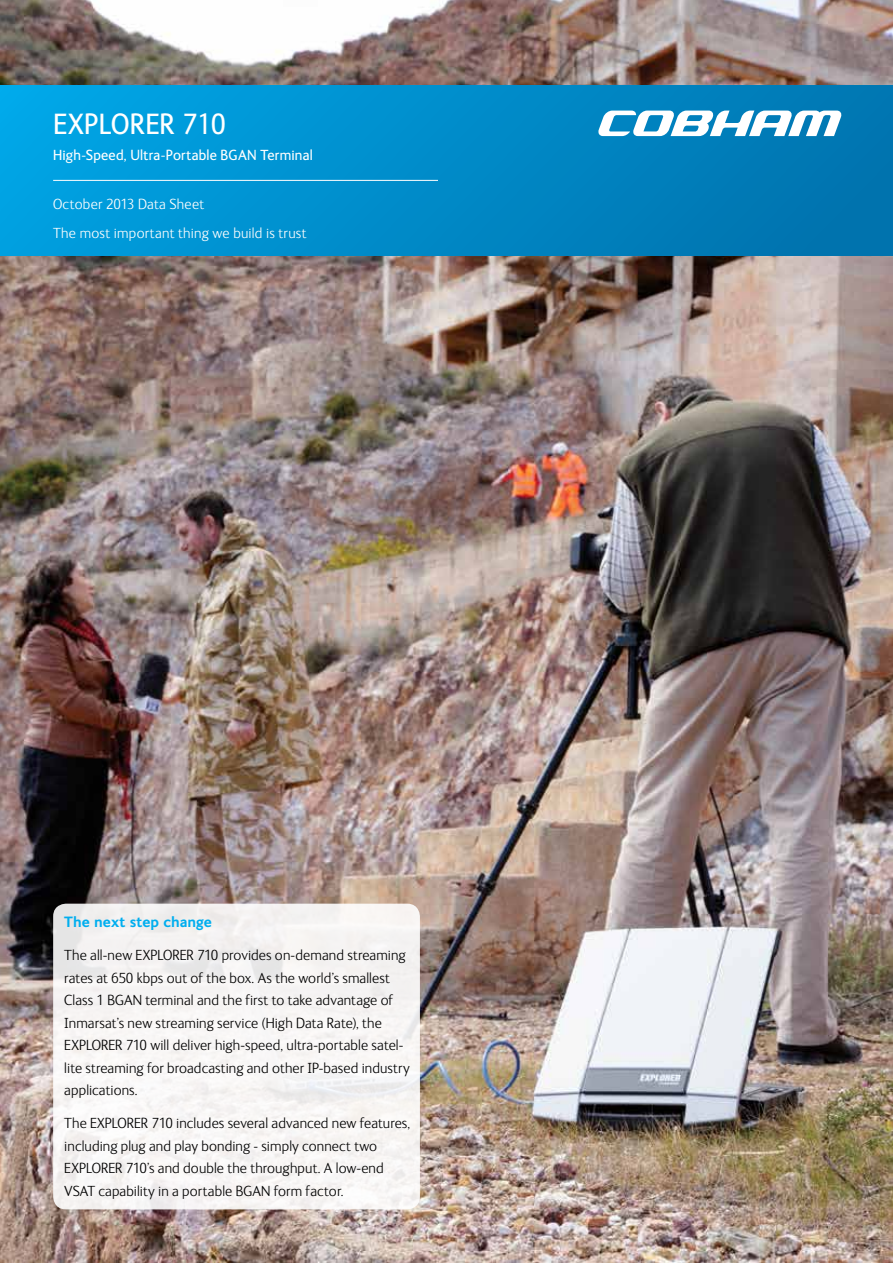
<style>
.page{position:relative;width:893px;height:1263px;background:#fff}
.page>*{position:absolute;margin:0;border:0;box-sizing:border-box;transform-origin:0 0}
.t1{font:30px "FS Ingrid";color:#fff}
.t2{font:300 15px/22.5px "FS Ingrid";letter-spacing:.005em;color:#000}
.t3{font:300 15px "FS Ingrid";letter-spacing:.015em;color:#fff}
.t4{font:15px "FS Ingrid";letter-spacing:.015em;color:#fff}
.t5{font:700 15px "FS Ingrid";letter-spacing:.005em;color:#00aeef}
</style>
<div class="page">
<img style="left:0;top:0;width:893px;height:1263px">
<div style="left:0;top:85px;width:893px;height:170px;background:linear-gradient(to right,#00a4e5,#0072ad)"></div>
<svg style="left:597px;top:111px;width:245px;height:25px"></svg>
<div style="left:53px;top:904px;width:367px;height:305px;background:#f7f5f4;border-radius:13px"></div>
<hr style="left:53px;top:180px;width:385px;height:1px;background:#fff">
<h1 class="t1" style="left:53px;top:108px;width:175px">EXPLORER 710</h1>
<p class="t4" style="left:53px;top:148px;width:261px">High-Speed, Ultra-Portable BGAN Terminal</p>
<p class="t3" style="left:53px;top:197px;width:152px">October 2013 Data Sheet</p>
<p class="t3" style="left:53px;top:226px;width:255px">The most important thing we build is trust</p>
<p class="t5" style="left:64px;top:914px;width:149px">The next step change</p>
<p class="t2" style="left:64px;top:944px;width:347px">The all-new EXPLORER 710 provides on-demand streaming rates at 650 kbps out of the box. As the world’s smallest Class 1 BGAN terminal and the first to take advantage of Inmarsat’s new streaming service (High Data Rate), the EXPLORER 710 will deliver high-speed, ultra-portable satel&shy;lite streaming for broadcasting and other IP-based industry applications.</p>
<p class="t2" style="left:64px;top:1112px;width:347px">The EXPLORER 710 includes several advanced new features, including plug and play bonding - simply connect two EXPLORER 710’s and double the throughput. A low-end VSAT capability in a portable BGAN form factor.</p>
</div>
